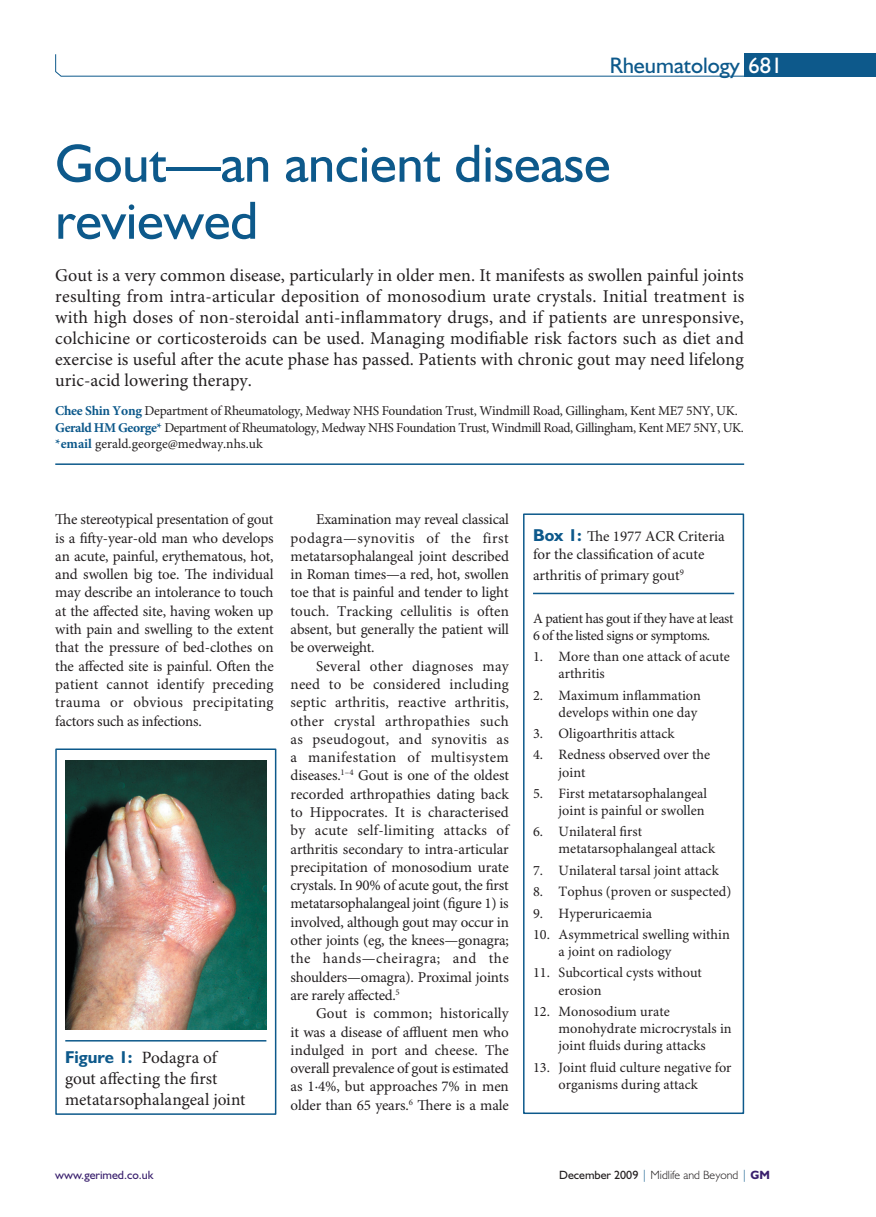
<style>
.page{position:relative;width:876px;height:1217px;background:#fff}
.page>*{position:absolute;margin:0;border:0;box-sizing:border-box;transform-origin:0 0}
.t1{font:54px/57px "Humanist 521 BT";color:#0d598b}
.t2{font:22.5px "Humanist 521 BT";color:#0d598b}
.t3{font:18px/21px "Minion Pro";color:#231f20;text-align:justify}
.t4{font:17.25px/21px "Minion Pro";color:#231f20}
.t5{font:15px/18.3px "Minion Pro";letter-spacing:-.01em;color:#231f20;text-align:justify}
.t6{font:14.25px/17.1px "Minion Pro";color:#231f20}
.t7{font:14.25px/17.1px "Minion Pro";letter-spacing:-.03em;color:#231f20}
.t8{font:13.5px/16.5px "Minion Pro";letter-spacing:-.02em;color:#231f20}
.t9{font:300 12px "Humanist 521 BT";color:#231f20}
.t10{font:12px "Humanist 521 BT";color:#391f6d}
.s1{color:#fff}
.s2{font-weight:700;color:#0d598b}
.s3{font-family:"Humanist 521 BT";font-weight:700;color:#0d598b}
.s4{font-family:"Humanist 521 BT";font-weight:700;font-size:17.25px;color:#0d598b}
.s5{font-weight:400}
.s6{color:#0d598b}
.s7{font-weight:700;color:#391f6d}
</style>
<div class="page">
<svg style="left:55px;top:53px;width:821px;height:24px"></svg>
<hr style="left:55px;top:463px;width:689px;height:2px;background:#0d598b">
<hr style="left:65px;top:1039px;width:201px;height:2px;background:#0d598b">
<div style="left:55px;top:748px;width:221px;height:366px;border:2px solid #0d598b"></div>
<img style="left:66px;top:760px;width:201px;height:268px">
<hr style="left:533px;top:592px;width:201px;height:2px;background:#0d598b">
<div style="left:523px;top:513px;width:221px;height:600px;border:2px solid #0d598b"></div>
<h2 class="t2" style="left:610px;top:51px;width:174px">Rheumatology <span class="s1">681</span></h2>
<h1 class="t1" style="left:55px;top:134px;width:557px">Gout—an ancient disease reviewed</h1>
<p class="t3" style="left:55px;top:265px;width:691px">Gout is a very common disease, particularly in older men. It manifests as swollen painful joints resulting from intra-articular deposition of monosodium urate crystals. Initial treatment is with high doses of non-steroidal anti-inflammatory drugs, and if patients are unresponsive, colchicine or corticosteroids can be used. Managing modifiable risk factors such as diet and exercise is useful after the acute phase has passed. Patients with chronic gout may need lifelong uric-acid lowering therapy.</p>
<p class="t8" style="left:55px;top:403px;width:690px"><span class="s2">Chee Shin Yong</span> Department of Rheumatology, Medway NHS Foundation Trust, Windmill Road, Gillingham, Kent ME7 5NY, UK.<br><span class="s2">Gerald HM George*</span> Department of Rheumatology, Medway NHS Foundation Trust, Windmill Road, Gillingham, Kent ME7 5NY, UK. <span class="s2">*email</span> gerald.george@medway.nhs.uk</p>
<p class="t5" style="left:55px;top:511px;width:220px">The stereotypical presentation of gout is a fifty-year-old man who develops an acute, painful, erythematous, hot, and swollen big toe. The individual may describe an intolerance to touch at the affected site, having woken up with pain and swelling to the extent that the pressure of bed-clothes on the affected site is painful. Often the patient cannot identify preceding trauma or obvious precipitating factors such as infections.</p>
<p class="t5" style="left:291px;top:511px;width:220px;text-indent:26px">Examination may reveal classical podagra—synovitis of the first metatarsophalangeal joint described in Roman times—a red, hot, swollen toe that is painful and tender to light touch. Tracking cellulitis is often absent, but generally the patient will be overweight.</p>
<p class="t5" style="left:291px;top:657px;width:220px;text-indent:26px">Several other diagnoses may need to be considered including septic arthritis, reactive arthritis, other crystal arthropathies such as pseudogout, and synovitis as a manifestation of multisystem diseases.<sup>1–4</sup> Gout is one of the oldest recorded arthropathies dating back to Hippocrates. It is characterised by acute self-limiting attacks of arthritis secondary to intra-articular precipitation of monosodium urate crystals. In 90% of acute gout, the first metatarsophalangeal joint (figure 1) is involved, although gout may occur in other joints (eg, the knees—gonagra; the hands—cheiragra; and the shoulders—omagra). Proximal joints are rarely affected.<sup>5</sup></p>
<p class="t5" style="left:291px;top:1004px;width:220px;text-indent:26px">Gout is common; historically it was a disease of affluent men who indulged in port and cheese. The overall prevalence of gout is estimated as 1·4%, but approaches 7% in men older than 65 years.<sup>6</sup> There is a male</p>
<p class="t4" style="left:65px;top:1047px;width:182px"><span class="s3">Figure 1:</span> Podagra of gout affecting the first metatarsophalangeal joint</p>
<p class="t10" style="left:55px;top:1167px;width:100px">www.gerimed.co.uk</p>
<p class="t5" style="left:533px;top:527px;width:193px"><span class="s4">Box 1:</span> The 1977 ACR Criteria for the classification of acute</p>
<p class="t5" style="left:533px;top:566px;width:152px">arthritis of primary gout<sup>9</sup></p>
<p class="t7" style="left:533px;top:610px;width:202px">A patient has gout if they have at least<br>6 of the listed signs or symptoms.</p>
<p class="t6" style="left:559px;top:648px;width:173px;text-indent:-26px">1. More than one attack of acute arthritis</p>
<p class="t6" style="left:533px;top:687px;width:169px;text-align:right">2. Maximum inflammation develops within one day</p>
<p class="t6" style="left:533px;top:725px;width:143px">3. Oligoarthritis attack</p>
<p class="t6" style="left:559px;top:746px;width:153px;text-indent:-26px">4. Redness observed over the joint</p>
<p class="t6" style="left:533px;top:785px;width:175px;text-align:right">5. First metatarsophalangeal joint is painful or swollen</p>
<p class="t6" style="left:559px;top:823px;width:158px;text-indent:-26px">6. Unilateral first metatarsophalangeal attack</p>
<p class="t6" style="left:533px;top:862px;width:187px">7. Unilateral tarsal joint attack</p>
<p class="t6" style="left:533px;top:883px;width:200px">8. Tophus (proven or suspected)</p>
<p class="t6" style="left:533px;top:904px;width:120px">9. Hyperuricaemia</p>
<p class="t6" style="left:559px;top:926px;width:173px;text-indent:-26px">10. Asymmetrical swelling within a joint on radiology</p>
<p class="t6" style="left:559px;top:964px;width:145px;text-indent:-26px">11. Subcortical cysts without erosion</p>
<p class="t6" style="left:559px;top:1003px;width:175px;text-indent:-26px">12. Monosodium urate monohydrate microcrystals in joint fluids during attacks</p>
<p class="t6" style="left:533px;top:1058px;width:200px;text-align:center">13. Joint fluid culture negative for organisms during attack</p>
<p class="t9" style="left:559px;top:1167px;width:212px"><span class="s5">December 2009</span> <span class="s6">|</span> Midlife and Beyond <span class="s6">|</span> <span class="s7">GM</span></p>
</div>
